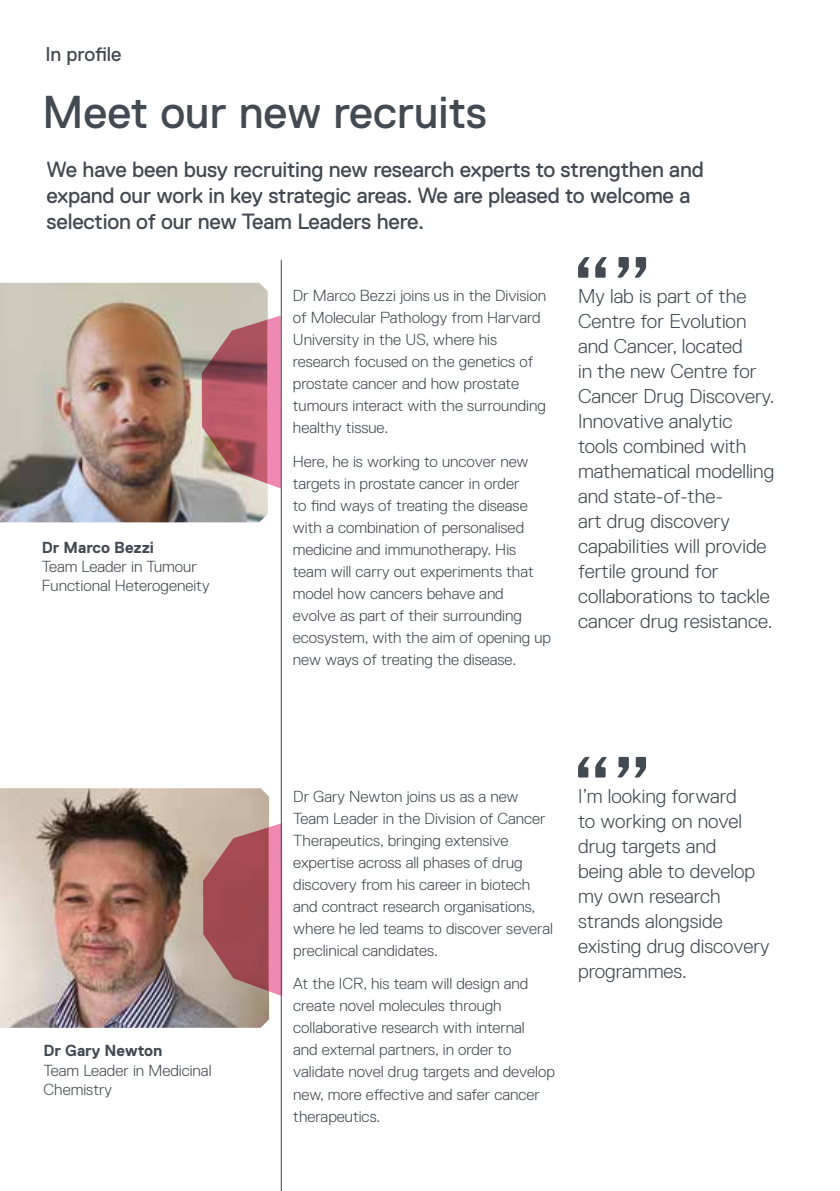
<style>
.page{position:relative;width:840px;height:1191px;background:#fff}
.page>*{position:absolute;margin:0;border:0;box-sizing:border-box;transform-origin:0 0}
.t1{font:46px "Replica Pro";color:#444a52}
.t2{font:22px/26px "Replica Pro";letter-spacing:-.01em;color:#444a52}
.t3{font:300 20px/25px "Replica Pro";color:#444a52}
.t4{font:20px "Replica Pro";color:#444a52}
.t5{font:300 16px/22px "Replica Pro";color:#444a52}
.t6{font:700 16px "Replica Pro";color:#444a52}
</style>
<div class="page">
<img style="left:0;top:788px;width:269px;height:239px">
<img style="left:0;top:283px;width:267px;height:239px">
<svg style="left:578px;top:757px;width:67px;height:20px"></svg>
<svg style="left:578px;top:257px;width:67px;height:21px"></svg>
<svg style="left:202px;top:315px;width:79px;height:173px;background:#bb747f"></svg>
<svg style="left:203px;top:823px;width:78px;height:173px;background:#b46b71"></svg>
<hr style="left:281px;top:260px;width:1px;height:931px;background:#444a52">
<p class="t4" style="left:45px;top:43px;width:78px">In profile</p>
<h1 class="t1" style="left:43px;top:87px;width:445px">Meet our new recruits</h1>
<h2 class="t2" style="left:47px;top:156px;width:658px">We have been busy recruiting new research experts to strengthen and expand our work in key strategic areas. We are pleased to welcome a selection of our new Team Leaders here.</h2>
<p class="t6" style="left:42px;top:538px;width:114px">Dr Marco Bezzi</p>
<p class="t5" style="left:42px;top:557px;width:169px;line-height:19.2px">Team Leader in Tumour<br>Functional Heterogeneity</p>
<p class="t6" style="left:43px;top:1042px;width:120px">Dr Gary Newton</p>
<p class="t5" style="left:43px;top:1060px;width:169px;line-height:19.2px">Team Leader in Medicinal<br>Chemistry</p>
<p class="t5" style="left:293px;top:285px;width:254px">Dr Marco Bezzi joins us in the Division of Molecular Pathology from Harvard<br>University in the US, where his research focused on the genetics of prostate cancer and how prostate tumours interact with the surrounding healthy tissue.</p>
<p class="t5" style="left:293px;top:450px;width:259px">Here, he is working to uncover new targets in prostate cancer in order<br>to find ways of treating the disease with a combination of personalised medicine and immunotherapy. His team will carry out experiments that model how cancers behave and<br>evolve as part of their surrounding ecosystem, with the aim of opening up new ways of treating the disease.</p>
<p class="t3" style="left:577px;top:283px;width:198px">My lab is part of the<br>Centre for Evolution and Cancer, located<br>in the new Centre for<br>Cancer Drug Discovery.<br>Innovative analytic tools combined with mathematical modelling and state-of-the-<br>art drug discovery capabilities will provide fertile ground for collaborations to tackle cancer drug resistance.</p>
<p class="t5" style="left:293px;top:785px;width:261px">Dr Gary Newton joins us as a new Team Leader in the Division of Cancer Therapeutics, bringing extensive expertise across all phases of drug discovery from his career in biotech and contract research organisations, where he led teams to discover several preclinical candidates.</p>
<p class="t5" style="left:293px;top:973px;width:263px">At the ICR, his team will design and create novel molecules through collaborative research with internal<br>and external partners, in order to validate novel drug targets and develop new, more effective and safer cancer therapeutics.</p>
<p class="t3" style="left:577px;top:783px;width:193px">I’m looking forward<br>to working on novel drug targets and<br>being able to develop my own research strands alongside existing drug discovery programmes.</p>
</div>
